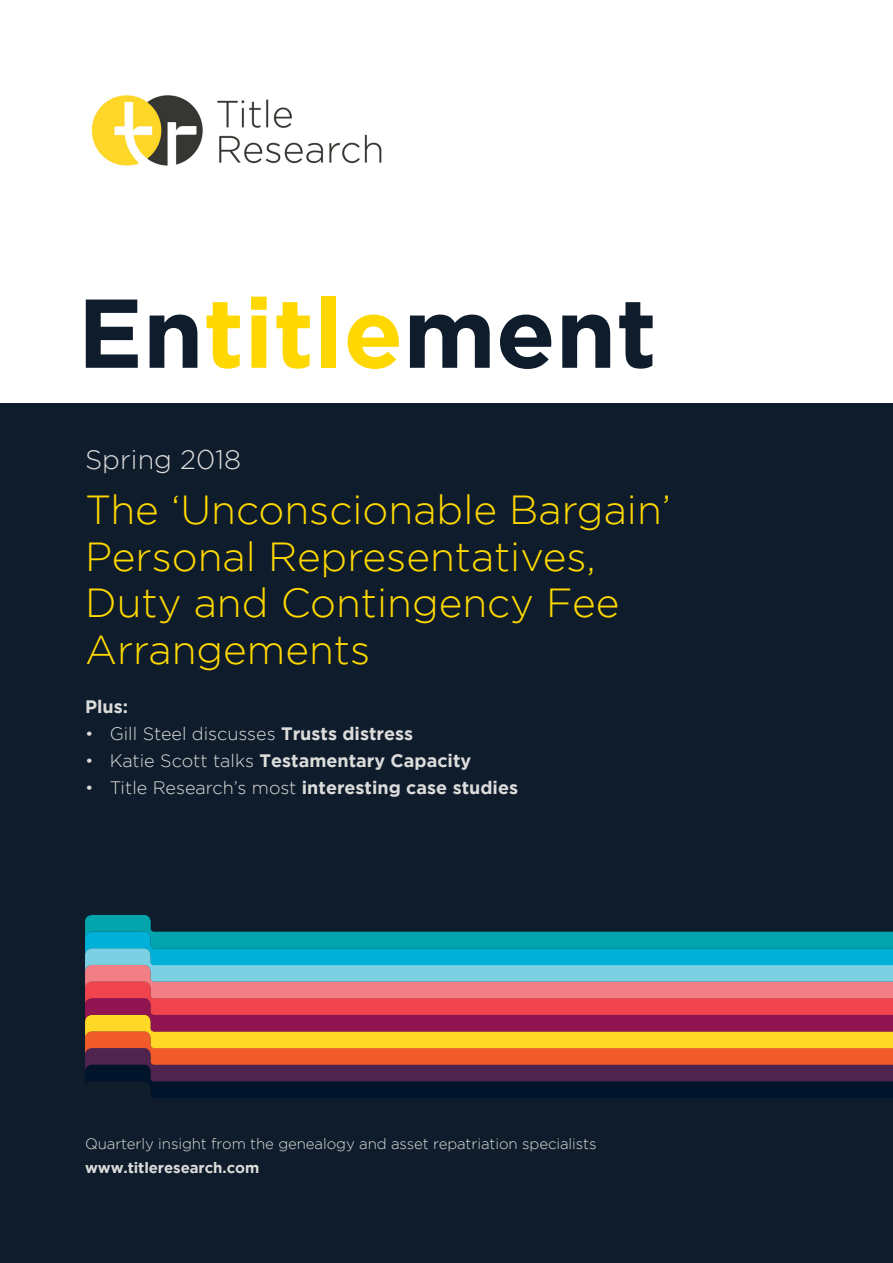
<style>
.page{position:relative;width:893px;height:1263px;background:#fff}
.page>*{position:absolute;margin:0;border:0;box-sizing:border-box;transform-origin:0 0}
.t1{font:700 97.5px "Gotham";color:#0e1c2b}
.t2{font:300 40.5px/46.5px "Gotham";color:#fed800}
.t3{font:300 27px "Gotham";color:#dcdcdb}
.t4{font:700 18px "Gotham";color:#dcdcdb}
.t5{font:300 18px "Gotham";color:#dcdcdb}
.t6{font:300 15px "Gotham";letter-spacing:-.005em;color:#dcdcdb}
.t7{font:700 15px "Gotham";letter-spacing:-.005em;color:#dcdcdb}
.s1{color:#fed800}
.s2{font-weight:700}
.s3{font-weight:300}
</style>
<div class="page">
<div style="left:0;top:404px;width:893px;height:859px;background:#0e1c2b"></div>
<img style="left:91px;top:95px;width:291px;height:71px">
<svg style="left:85px;top:915px;width:808px;height:183px"></svg>
<h1 class="t1" style="left:78px;top:277px;width:581px">En<span class="s1">title</span>ment</h1>
<p class="t3" style="left:85px;top:445px;width:158px">Spring 2018</p>
<p class="t2" style="left:85px;top:486px;width:588px">The ‘Unconscionable Bargain’<br>Personal Representatives,<br>Duty and Contingency Fee<br>Arrangements</p>
<p class="t4" style="left:85px;top:696px;width:45px">Plus:</p>
<p class="t5" style="left:85px;top:723px;width:330px">• Gill Steel discusses <span class="s2">Trusts distress</span></p>
<p class="t4" style="left:85px;top:750px;width:388px"><span class="s3">• Katie Scott talks</span> Testamentary Capacity</p>
<p class="t4" style="left:85px;top:777px;width:435px"><span class="s3">• Title Research’s most</span> interesting case studies</p>
<p class="t6" style="left:85px;top:1136px;width:513px">Quarterly insight from the genealogy and asset repatriation specialists</p>
<p class="t7" style="left:85px;top:1159px;width:176px">www.titleresearch.com</p>
</div>
